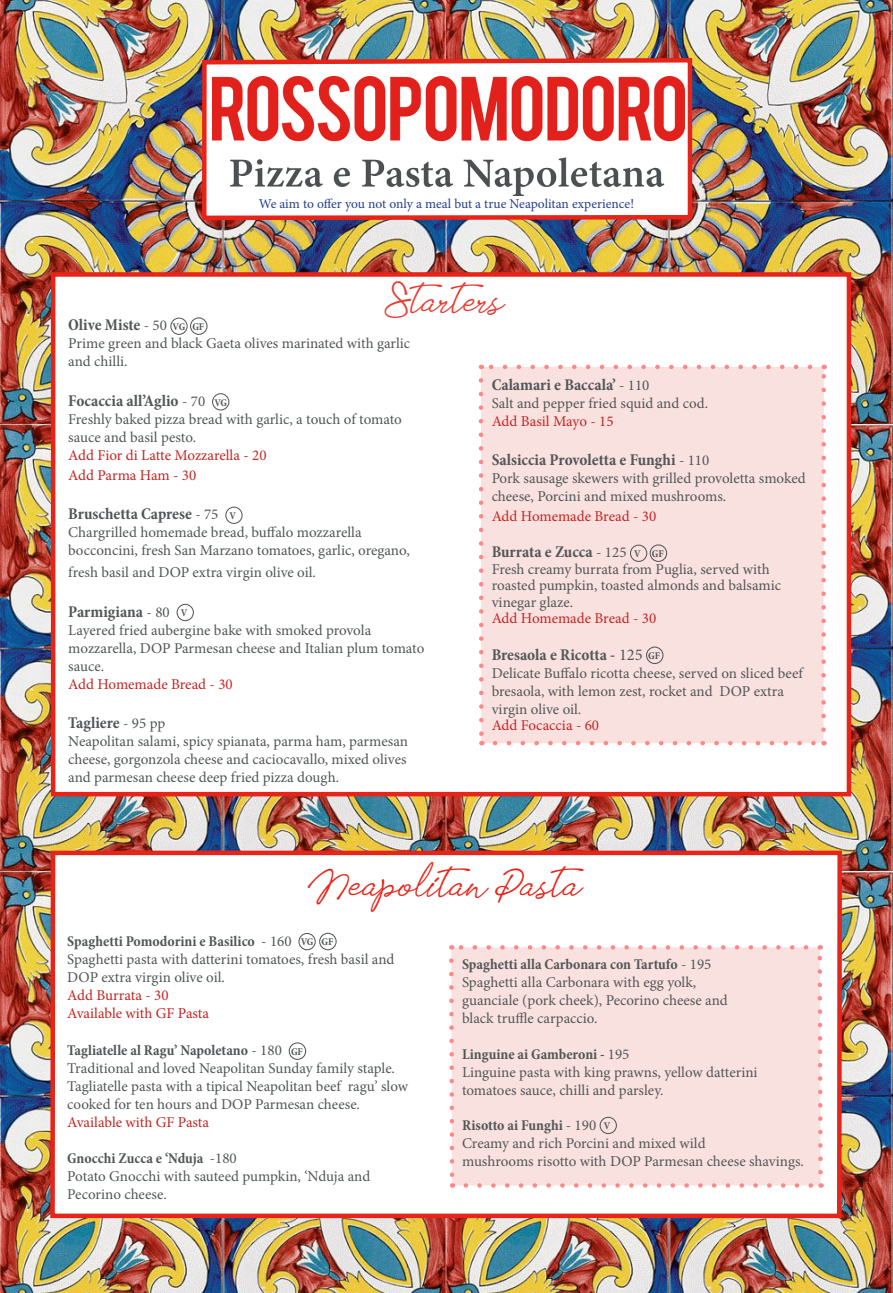
<style>
.page{position:relative;width:893px;height:1293px;background:#fff}
.page>*{position:absolute;margin:0;border:0;box-sizing:border-box;transform-origin:0 0}
.t1{font:27px "Tomatoes";color:#e72419}
.t2{font:700 condensed 16.5px "Minion Pro";color:#525657}
.t3{font:15px/18px "Minion Pro";color:#525657}
.t4{font:15px "Minion Pro";color:#c22622}
.t5{font:700 condensed 15px "Minion Pro";color:#525657}
.t6{font:13.5px "Minion Pro";color:#253f8e}
.t7{font:700 condensed 10.5px "Minion Pro";color:#525657}
.t8{font:700 condensed 10.35px "Minion Pro";color:#525657}
.s1{font-weight:400;font-stretch:normal;font-size:15px}
.s2{font-weight:400;font-stretch:normal}
</style>
<div class="page">
<img style="left:0;top:0;width:893px;height:1293px">
<div style="left:51px;top:272px;width:800px;height:524px;background:#fff;border:4px solid #e72419"></div>
<div style="left:170px;top:317px;width:18px;height:18px;border:1px solid #555;border-radius:50%"></div>
<div style="left:190px;top:317px;width:18px;height:18px;border:1px solid #555;border-radius:50%"></div>
<div style="left:212px;top:393px;width:17px;height:17px;border:1px solid #555;border-radius:50%"></div>
<div style="left:225px;top:506px;width:18px;height:18px;border:1px solid #555;border-radius:50%"></div>
<div style="left:177px;top:604px;width:17px;height:17px;border:1px solid #555;border-radius:50%"></div>
<div style="left:481px;top:367px;width:343px;height:376px;background:#f9e1e0"></div>
<div style="left:630px;top:544px;width:17px;height:18px;border:1px solid #555;border-radius:50%"></div>
<div style="left:650px;top:544px;width:17px;height:18px;border:1px solid #555;border-radius:50%"></div>
<div style="left:646px;top:646px;width:17px;height:18px;border:1px solid #555;border-radius:50%"></div>
<svg style="left:495px;top:741px;width:321px;height:4px"></svg>
<svg style="left:488px;top:365px;width:322px;height:4px"></svg>
<svg style="left:479px;top:380px;width:5px;height:365px"></svg>
<svg style="left:821px;top:365px;width:5px;height:364px"></svg>
<svg style="left:48px;top:848px;width:796px;height:372px"></svg>
<div style="left:298px;top:933px;width:18px;height:17px;border:1px solid #555;border-radius:50%"></div>
<div style="left:319px;top:932px;width:18px;height:18px;border:1px solid #555;border-radius:50%"></div>
<div style="left:289px;top:1042px;width:17px;height:18px;border:1px solid #555;border-radius:50%"></div>
<div style="left:451px;top:947px;width:370px;height:238px;background:#f9e1e0"></div>
<div style="left:600px;top:1116px;width:17px;height:18px;border:1px solid #555;border-radius:50%"></div>
<svg style="left:466px;top:1183px;width:348px;height:4px"></svg>
<svg style="left:458px;top:945px;width:348px;height:4px"></svg>
<svg style="left:447px;top:956px;width:10px;height:231px"></svg>
<svg style="left:815px;top:945px;width:10px;height:231px"></svg>
<svg style="left:200px;top:56px;width:494px;height:166px"></svg>
<div style="left:226px;top:198px;width:440px;height:11px;background:#fff"></div>
<p class="t6" style="left:259px;top:195px;width:377px">We aim to offer you not only a meal but a true Neapolitan experience!</p>
<h1 class="t1" style="left:385px;top:287px;width:119px">Starters</h1>
<p class="t2" style="left:68px;top:314px;width:100px">Olive Miste <span class="s1">- 50</span></p>
<p class="t8" style="left:173px;top:319px;width:14px">VG</p>
<p class="t7" style="left:192px;top:319px;width:13px">GF</p>
<p class="t3" style="left:68px;top:335px;width:344px">Prime green and black Gaeta olives marinated with garlic and chilli.</p>
<p class="t2" style="left:68px;top:389px;width:139px">Focaccia all’Aglio <span class="s1">- 70</span></p>
<p class="t8" style="left:214px;top:395px;width:14px">VG</p>
<p class="t3" style="left:68px;top:410px;width:335px">Freshly baked pizza bread with garlic, a touch of tomato sauce and basil pesto.</p>
<p class="t4" style="left:68px;top:445px;width:200px">Add Fior di Latte Mozzarella - 20</p>
<p class="t4" style="left:68px;top:465px;width:130px">Add Parma Ham - 30</p>
<p class="t2" style="left:68px;top:503px;width:152px">Bruschetta Caprese <span class="s1">- 75</span></p>
<p class="t8" style="left:230px;top:508px;width:8px">V</p>
<p class="t3" style="left:68px;top:524px;width:343px">Chargrilled homemade bread, buffalo mozzarella bocconcini, fresh San Marzano tomatoes, garlic, oregano,</p>
<p class="t3" style="left:68px;top:563px;width:249px">fresh basil and DOP extra virgin olive oil.</p>
<p class="t2" style="left:68px;top:600px;width:103px">Parmigiana <span class="s1">- 80</span></p>
<p class="t8" style="left:181px;top:606px;width:8px">V</p>
<p class="t3" style="left:68px;top:621px;width:358px">Layered fried aubergine bake with smoked provola mozzarella, DOP Parmesan cheese and Italian plum tomato sauce.</p>
<p class="t4" style="left:68px;top:674px;width:166px">Add Homemade Bread - 30</p>
<p class="t2" style="left:68px;top:711px;width:98px">Tagliere <span class="s1">- 95 pp</span></p>
<p class="t3" style="left:68px;top:732px;width:341px;text-align:justify">Neapolitan salami, spicy spianata, parma ham, parmesan cheese, gorgonzola cheese and caciocavallo, mixed olives and parmesan cheese deep fried pizza dough.</p>
<p class="t2" style="left:492px;top:373px;width:159px">Calamari e Baccala’ <span class="s1">- 110</span></p>
<p class="t3" style="left:492px;top:394px;width:218px">Salt and pepper fried squid and cod.</p>
<p class="t4" style="left:492px;top:411px;width:123px">Add Basil Mayo - 15</p>
<p class="t2" style="left:492px;top:449px;width:219px">Salsiccia Provoletta e Funghi <span class="s1">- 110</span></p>
<p class="t3" style="left:492px;top:469px;width:316px">Pork sausage skewers with grilled provoletta smoked cheese, Porcini and mixed mushrooms.</p>
<p class="t4" style="left:492px;top:506px;width:166px">Add Homemade Bread - 30</p>
<p class="t2" style="left:492px;top:541px;width:136px">Burrata e Zucca <span class="s1">- 125</span></p>
<p class="t8" style="left:634px;top:546px;width:8px">V</p>
<p class="t7" style="left:652px;top:546px;width:13px">GF</p>
<p class="t3" style="left:492px;top:561px;width:291px;line-height:16.5px">Fresh creamy burrata from Puglia, served with roasted pumpkin, toasted almonds and balsamic vinegar glaze.</p>
<p class="t4" style="left:492px;top:608px;width:166px">Add Homemade Bread - 30</p>
<p class="t2" style="left:492px;top:643px;width:153px">Bresaola e Ricotta - <span class="s2">125</span></p>
<p class="t7" style="left:648px;top:648px;width:13px">GF</p>
<p class="t3" style="left:492px;top:664px;width:313px">Delicate Buffalo ricotta cheese, served on sliced beef bresaola, with lemon zest, rocket and DOP extra virgin olive oil.</p>
<p class="t4" style="left:492px;top:715px;width:109px">Add Focaccia - 60</p>
<p class="t1" style="left:309px;top:870px;width:277px">Neapolitan Pasta</p>
<p class="t5" style="left:67px;top:930px;width:226px">Spaghetti Pomodorini e Basilico <span class="s2">- 160</span></p>
<p class="t8" style="left:301px;top:935px;width:14px">VG</p>
<p class="t7" style="left:321px;top:934px;width:13px">GF</p>
<p class="t3" style="left:67px;top:950px;width:329px">Spaghetti pasta with datterini tomatoes, fresh basil and<br>DOP extra virgin olive oil.</p>
<p class="t4" style="left:67px;top:985px;width:103px">Add Burrata - 30</p>
<p class="t4" style="left:67px;top:1003px;width:143px">Available with GF Pasta</p>
<p class="t5" style="left:67px;top:1040px;width:216px">Tagliatelle al Ragu’ Napoletano <span class="s2">- 180</span></p>
<p class="t7" style="left:291px;top:1044px;width:13px">GF</p>
<p class="t3" style="left:67px;top:1059px;width:329px">Traditional and loved Neapolitan Sunday family staple.</p>
<p class="t3" style="left:67px;top:1077px;width:342px">Tagliatelle pasta with a tipical Neapolitan beef ragu’ slow cooked for ten hours and DOP Parmesan cheese.</p>
<p class="t4" style="left:67px;top:1112px;width:143px">Available with GF Pasta</p>
<p class="t5" style="left:67px;top:1148px;width:171px">Gnocchi Zucca e ‘Nduja <span class="s2">-180</span></p>
<p class="t3" style="left:67px;top:1167px;width:304px">Potato Gnocchi with sauteed pumpkin, ‘Nduja and</p>
<p class="t3" style="left:67px;top:1185px;width:101px">Pecorino cheese.</p>
<p class="t5" style="left:462px;top:954px;width:251px">Spaghetti alla Carbonara con Tartufo <span class="s2">- 195</span></p>
<p class="t3" style="left:462px;top:973px;width:236px">Spaghetti alla Carbonara with egg yolk,</p>
<p class="t3" style="left:462px;top:991px;width:267px">guanciale (pork cheek), Pecorino cheese and</p>
<p class="t3" style="left:462px;top:1009px;width:137px">black truffle carpaccio.</p>
<p class="t5" style="left:462px;top:1044px;width:169px">Linguine ai Gamberoni - <span class="s2">195</span></p>
<p class="t3" style="left:462px;top:1063px;width:297px">Linguine pasta with king prawns, yellow datterini</p>
<p class="t3" style="left:462px;top:1081px;width:203px">tomatoes sauce, chilli and parsley.</p>
<p class="t5" style="left:462px;top:1114px;width:136px">Risotto ai Funghi <span class="s2">- 190</span></p>
<p class="t8" style="left:604px;top:1118px;width:8px">V</p>
<p class="t3" style="left:462px;top:1134px;width:245px">Creamy and rich Porcini and mixed wild</p>
<p class="t3" style="left:462px;top:1152px;width:343px">mushrooms risotto with DOP Parmesan cheese shavings.</p>
</div>
